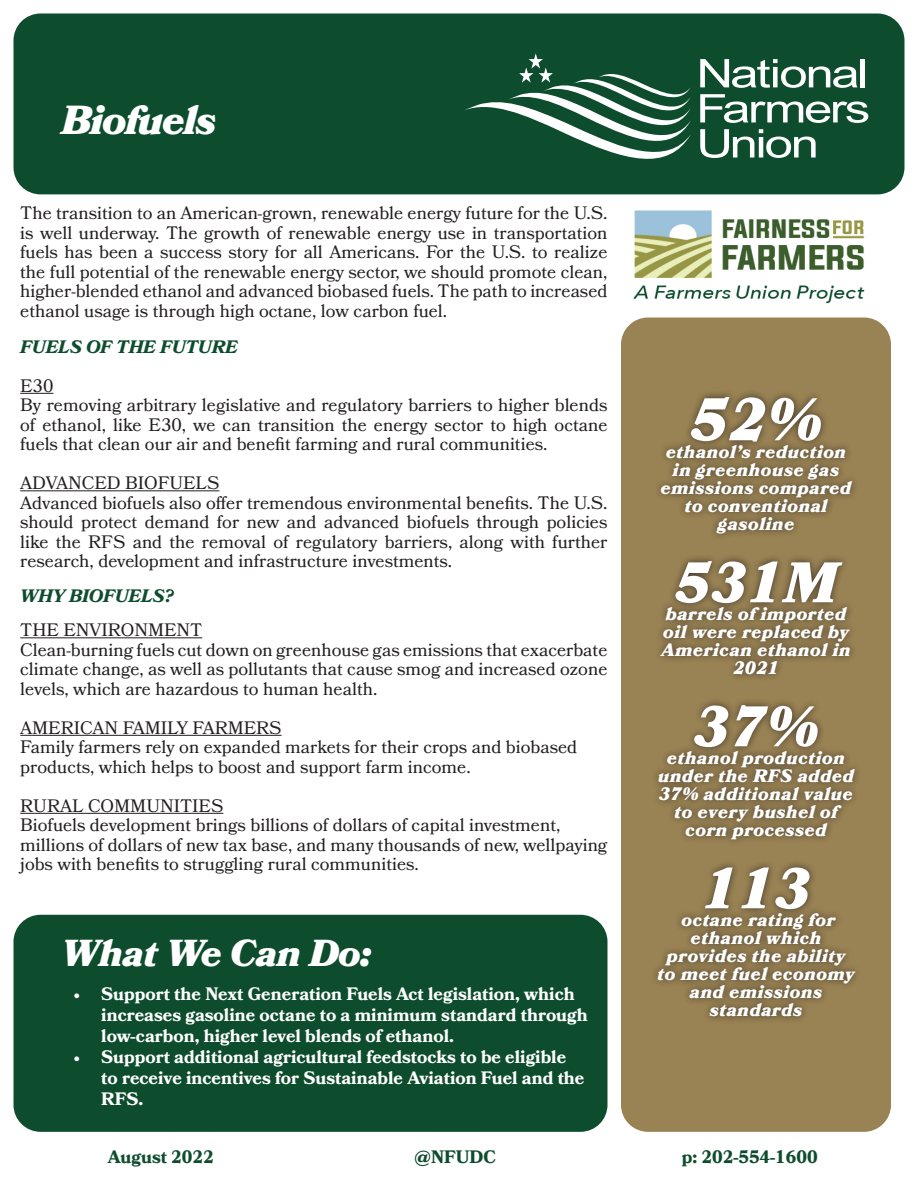
<style>
.page{position:relative;width:918px;height:1188px;background:#fff}
.page>*{position:absolute;margin:0;border:0;box-sizing:border-box;transform-origin:0 0}
.big_number{font:italic 900 60px "Bookmania";color:#fff}
.by_the_numbers{font:italic 900 57px "Bookmania";letter-spacing:.04em;color:#fff}
.t1{font:italic 900 40.5px "Bookmania";letter-spacing:-.02em;color:#fff}
.t2{font:italic 900 37.5px "Bookmania";color:#fff}
.Paragraph_Style_1{font:18px/19.5px "Bookmania";color:#231f20;text-align:justify}
.by_the_numbers-2{font:italic 900 18px/18px "Bookmania";letter-spacing:.04em;color:#fff;text-align:center}
.t3{font:700 18px/21px "Bookmania";color:#fff}
.t4{font:700 18px "Bookmania";color:#0d4d2d}
.heading{font:italic 700 18px "Bookmania";color:#0d4d2d}
.Headings{font:italic 700 18px "Bookmania";color:#0d4d2d}
</style>
<div class="page">
<div style="left:14px;top:14px;width:890px;height:180px;background:#0d4d2d;border-radius:27px"></div>
<svg style="left:700px;top:59px;width:158px;height:29px"></svg>
<div style="left:860px;top:59px;width:5px;height:28px;background:#fff"></div>
<svg style="left:464px;top:53px;width:227px;height:106px"></svg>
<svg style="left:700px;top:94px;width:168px;height:29px"></svg>
<svg style="left:700px;top:129px;width:116px;height:29px"></svg>
<hr style="left:20px;top:393px;width:33px;height:1px;background:#231f20">
<hr style="left:20px;top:490px;width:199px;height:1px;background:#231f20">
<hr style="left:20px;top:637px;width:182px;height:1px;background:#231f20">
<hr style="left:20px;top:735px;width:262px;height:1px;background:#231f20">
<hr style="left:20px;top:813px;width:203px;height:1px;background:#231f20">
<div style="left:14px;top:915px;width:594px;height:217px;background:#0d4d2d;border-radius:27px"></div>
<img style="left:633px;top:210px;width:232px;height:94px">
<div style="left:621px;top:318px;width:270px;height:814px;background:#998253;border-radius:27px"></div>
<div style="left:651px;top:389px;width:211px;height:635px;background:#231f20;opacity:.75"></div>
<p class="t1" style="left:62px;top:97px;width:156px">Biofuels</p>
<p class="Paragraph_Style_1" style="left:20px;top:203px;width:589px">The transition to an American-grown, renewable energy future for the U.S. is well underway. The growth of renewable energy use in transportation fuels has been a success story for all Americans. For the U.S. to realize the full potential of the renewable energy sector, we should promote clean, higher-blended ethanol and advanced biobased fuels. The path to increased ethanol usage is through high octane, low carbon fuel.</p>
<p class="heading" style="left:20px;top:336px;width:219px">FUELS OF THE FUTURE</p>
<p class="Paragraph_Style_1" style="left:20px;top:376px;width:35px">E30</p>
<p class="Paragraph_Style_1" style="left:20px;top:395px;width:589px">By removing arbitrary legislative and regulatory barriers to higher blends of ethanol, like E30, we can transition the energy sector to high octane fuels that clean our air and benefit farming and rural communities.</p>
<p class="Paragraph_Style_1" style="left:20px;top:473px;width:201px">ADVANCED BIOFUELS</p>
<p class="Paragraph_Style_1" style="left:20px;top:493px;width:589px">Advanced biofuels also offer tremendous environmental benefits. The U.S. should protect demand for new and advanced biofuels through policies like the RFS and the removal of regulatory barriers, along with further research, development and infrastructure investments.</p>
<p class="Headings" style="left:20px;top:585px;width:154px">WHY BIOFUELS?</p>
<p class="Paragraph_Style_1" style="left:20px;top:620px;width:184px">THE ENVIRONMENT</p>
<p class="Paragraph_Style_1" style="left:20px;top:640px;width:589px">Clean-burning fuels cut down on greenhouse gas emissions that exacerbate climate change, as well as pollutants that cause smog and increased ozone levels, which are hazardous to human health.</p>
<p class="Paragraph_Style_1" style="left:20px;top:718px;width:263px">AMERICAN FAMILY FARMERS</p>
<p class="Paragraph_Style_1" style="left:20px;top:737px;width:559px">Family farmers rely on expanded markets for their crops and biobased</p>
<p class="Paragraph_Style_1" style="left:20px;top:757px;width:452px">products, which helps to boost and support farm income.</p>
<p class="Paragraph_Style_1" style="left:20px;top:796px;width:205px">RURAL COMMUNITIES</p>
<p class="Paragraph_Style_1" style="left:20px;top:815px;width:542px">Biofuels development brings billions of dollars of capital investment,</p>
<p class="Paragraph_Style_1" style="left:20px;top:835px;width:589px">millions of dollars of new tax base, and many thousands of new, wellpaying</p>
<p class="Paragraph_Style_1" style="left:20px;top:854px;width:400px">jobs with benefits to struggling rural communities.</p>
<p class="t2" style="left:62px;top:931px;width:311px">What We Can Do:</p>
<p class="t3" style="left:101px;top:983px;width:488px;text-indent:-27px">• Support the Next Generation Fuels Act legislation, which increases gasoline octane to a minimum standard through low-carbon, higher level blends of ethanol.</p>
<p class="t3" style="left:101px;top:1046px;width:485px;text-indent:-27px">• Support additional agricultural feedstocks to be eligible to receive incentives for Sustainable Aviation Fuel and the<br>RFS.</p>
<p class="big_number" style="left:691px;top:384px;width:132px">52%</p>
<p class="by_the_numbers-2" style="left:661px;top:461px;width:192px">in greenhouse gas emissions compared to conventional gasoline</p>
<p class="by_the_numbers-2" style="left:666px;top:443px;width:181px">ethanol’s reduction</p>
<p class="by_the_numbers" style="left:675px;top:549px;width:163px">531M</p>
<p class="by_the_numbers-2" style="left:661px;top:623px;width:191px">oil were replaced by<br>American ethanol in<br>2021</p>
<p class="by_the_numbers" style="left:694px;top:693px;width:125px">37%</p>
<p class="by_the_numbers-2" style="left:658px;top:749px;width:197px">ethanol production under the RFS added<br>37% additional value to every bushel of corn processed</p>
<p class="by_the_numbers" style="left:703px;top:855px;width:108px">113</p>
<p class="by_the_numbers-2" style="left:658px;top:911px;width:198px">octane rating for ethanol which provides the ability to meet fuel economy and emissions standards</p>
<p class="by_the_numbers-2" style="left:666px;top:605px;width:182px">barrels of imported</p>
<p class="t4" style="left:108px;top:1146px;width:108px">August 2022</p>
<p class="t4" style="left:415px;top:1146px;width:83px">@NFUDC</p>
<p class="t4" style="left:682px;top:1146px;width:137px">p: 202-554-1600</p>
</div>
